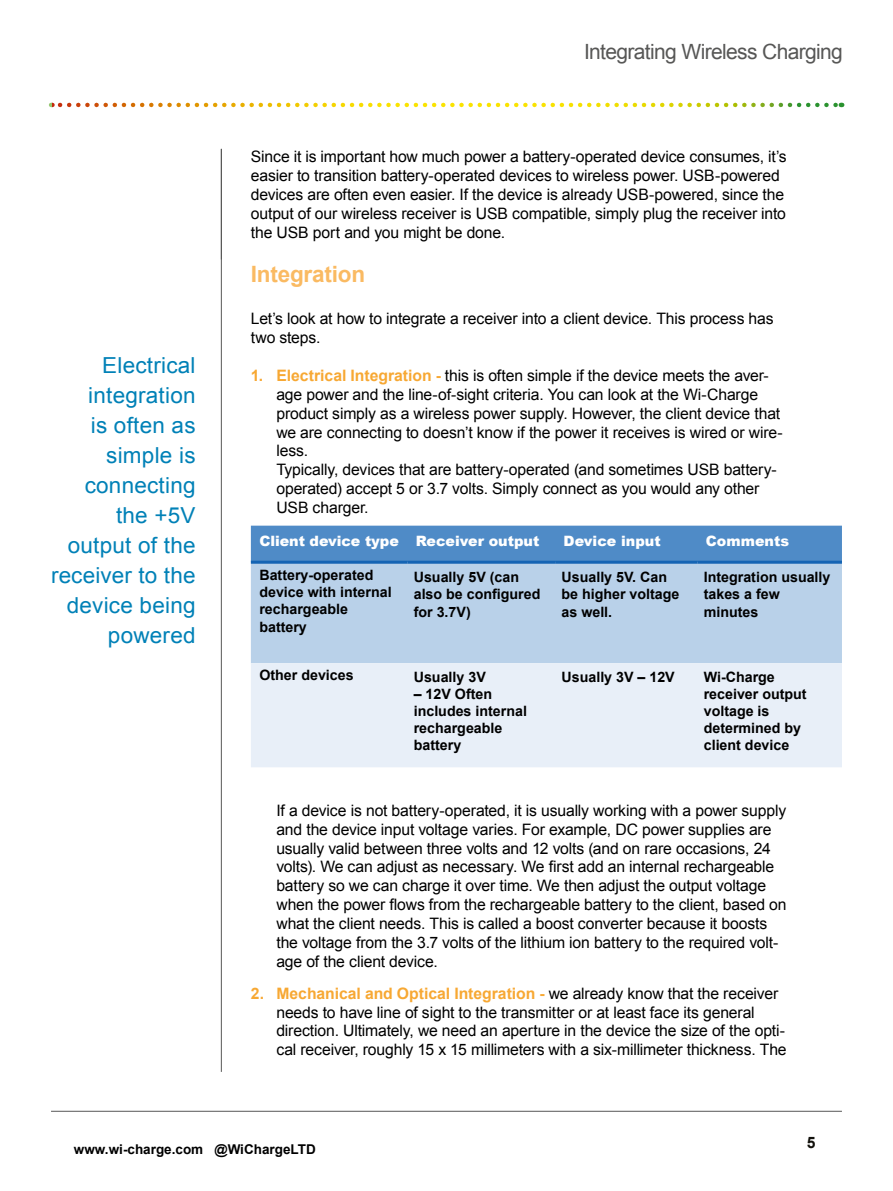
<style>
.page{position:relative;width:893px;height:1191px;background:#fff}
.page>*{position:absolute;margin:0;border:0;box-sizing:border-box;transform-origin:0 0}
.t1{font:700 22.5px "Arial";letter-spacing:-.01em;color:#faba62}
.t2{font:22.05px/30px "Arial";letter-spacing:.01em;color:#0081b7;text-align:right}
.t3{font:21px "Arial";letter-spacing:-.03em;color:#575756}
.t4{font:15.75px/18.9px "Arial";letter-spacing:-.01em;color:#000}
.t5{font:700 15.75px "Arial";color:#12110c}
.t6{font:700 14.25px/17.1px "Arial";color:#000}
.t7{font:900 14.25px "Arial";color:#fff}
.t8{font:700 13.5px "Arial";color:#000}
.s1{font-weight:700;color:#f7a833}
</style>
<div class="page">
<hr style="left:51px;top:1111px;width:791px;height:1px;background:#575756">
<svg style="left:60px;top:103px;width:782px;height:4px"></svg>
<hr style="left:221px;top:149px;width:1px;height:922px;background:#575756">
<div style="left:251px;top:525px;width:591px;height:36px;background:#4f8bc7"></div>
<div style="left:251px;top:564px;width:591px;height:99px;background:#b9d1e9"></div>
<div style="left:251px;top:663px;width:591px;height:104px;background:#e8eff8"></div>
<hr style="left:251px;top:561px;width:156px;height:3px;background:#1464b4">
<hr style="left:407px;top:561px;width:148px;height:3px;background:#1464b4">
<hr style="left:555px;top:561px;width:142px;height:3px;background:#1464b4">
<hr style="left:697px;top:561px;width:145px;height:3px;background:#1464b4">
<h2 class="t2" style="left:51px;top:351px;width:146px">Electrical integration<br>is often as simple is connecting the +5V output of the receiver to the device being powered</h2>
<h3 class="t3" style="left:584px;top:38px;width:260px">Integrating Wireless Charging</h3>
<p class="t4" style="left:251px;top:148px;width:537px">Since it is important how much power a battery-operated device consumes, it’s easier to transition battery-operated devices to wireless power. USB-powered devices are often even easier. If the device is already USB-powered, since the output of our wireless receiver is USB compatible, simply plug the receiver into the USB port and you might be done.</p>
<h1 class="t1" style="left:251px;top:259px;width:116px">Integration</h1>
<p class="t4" style="left:251px;top:309px;width:524px">Let’s look at how to integrate a receiver into a client device. This process has two steps.</p>
<p class="t4" style="left:276px;top:366px;width:508px;text-indent:-26px"><span class="s1">1. Electrical Integration -</span> this is often simple if the device meets the aver&shy;age power and the line-of-sight criteria. You can look at the Wi-Charge product simply as a wireless power supply. However, the client device that we are connecting to doesn’t know if the power it receives is wired or wire&shy;less.<br>Typically, devices that are battery-operated (and sometimes USB battery&shy;operated) accept 5 or 3.7 volts. Simply connect as you would any other USB charger.</p>
<p class="t7" style="left:259px;top:531px;width:282px">Client device type Receiver output</p>
<p class="t7" style="left:564px;top:531px;width:99px">Device input</p>
<p class="t7" style="left:706px;top:531px;width:85px">Comments</p>
<p class="t6" style="left:259px;top:567px;width:134px">Battery-operated device with internal rechargeable battery</p>
<p class="t6" style="left:414px;top:569px;width:128px">Usually 5V (can also be configured for 3.7V)</p>
<p class="t6" style="left:561px;top:569px;width:119px">Usually 5V. Can be higher voltage as well.</p>
<p class="t6" style="left:704px;top:569px;width:128px">Integration usually takes a few minutes</p>
<p class="t6" style="left:259px;top:666px;width:96px">Other devices</p>
<p class="t6" style="left:414px;top:668px;width:74px">Usually 3V</p>
<p class="t6" style="left:414px;top:686px;width:115px">– 12V Often includes internal rechargeable battery</p>
<p class="t6" style="left:561px;top:668px;width:115px">Usually 3V – 12V</p>
<p class="t6" style="left:704px;top:668px;width:104px">Wi-Charge receiver output voltage is determined by client device</p>
<p class="t4" style="left:276px;top:801px;width:512px">If a device is not battery-operated, it is usually working with a power supply and the device input voltage varies. For example, DC power supplies are usually valid between three volts and 12 volts (and on rare occasions, 24 volts). We can adjust as necessary. We first add an internal rechargeable battery so we can charge it over time. We then adjust the output voltage when the power flows from the rechargeable battery to the client, based on what the client needs. This is called a boost converter because it boosts the voltage from the 3.7 volts of the lithium ion battery to the required volt&shy;age of the client device.</p>
<p class="t4" style="left:276px;top:983px;width:512px;text-indent:-26px"><span class="s1">2. Mechanical and Optical Integration -</span> we already know that the receiver needs to have line of sight to the transmitter or at least face its general direction. Ultimately, we need an aperture in the device the size of the opti&shy;cal receiver, roughly 15 x 15 millimeters with a six-millimeter thickness. The</p>
<p class="t8" style="left:74px;top:1140px;width:243px">www.wi-charge.com @WiChargeLTD</p>
<p class="t5" style="left:807px;top:1132px;width:10px">5</p>
</div>
